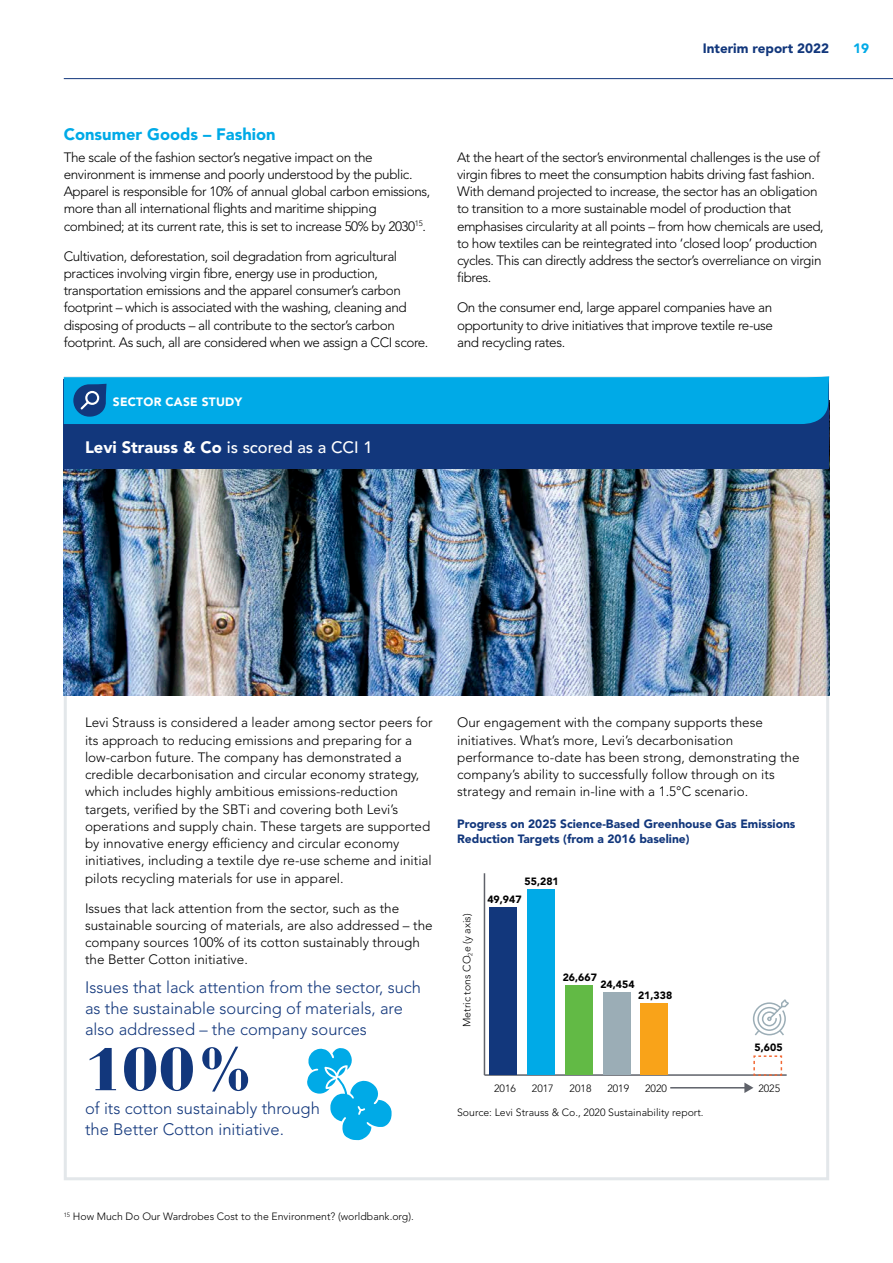
<style>
.page{position:relative;width:893px;height:1263px;background:#fff}
.page>*{position:absolute;margin:0;border:0;box-sizing:border-box;transform-origin:0 0}
.t1{font:900 60px "Bauer Bodoni Std";color:#12377c}
.t2{font:300 16.5px/21px "Avenir LT Std";color:#12377c}
.t3{font:500 16.5px "Avenir LT Std";color:#fff}
.t4{font:900 16.5px "Avenir LT Std";color:#00aae7}
.t5{font:300 13.5px/17.2px "Avenir LT Std";letter-spacing:-.03em;color:#000}
.t6{font:300 13.5px/17.2px "Avenir LT Std";color:#000}
.t7{font:900 13.5px "Avenir LT Std";color:#12377c}
.t8{font:900 13.5px "Avenir LT Std";color:#00aae7}
.t9{font:900 12px/15px "Avenir LT Std";color:#12377c}
.t10{font:900 12px "Avenir LT Std";letter-spacing:.02em;color:#fff}
.t11{font:300 10.5px "Avenir LT Std";color:#000}
.t12{font:900 10.5px "Avenir LT Std";color:#000}
.s1{font-weight:900}
</style>
<div class="page">
<img style="left:64px;top:469px;width:765px;height:227px">
<div style="left:64px;top:379px;width:765px;height:90px;background:#12377c"></div>
<svg style="left:64px;top:376px;width:766px;height:48px"></svg>
<hr style="left:484px;top:1074px;width:303px;height:2px;background:#5f626a">
<hr style="left:484px;top:873px;width:1px;height:202px;background:#5f626a">
<div style="left:490px;top:907px;width:27px;height:168px;background:#12377c"></div>
<div style="left:527px;top:889px;width:28px;height:186px;background:#00aae7"></div>
<div style="left:565px;top:985px;width:27px;height:90px;background:#62ba45"></div>
<div style="left:603px;top:993px;width:27px;height:82px;background:#9badb6"></div>
<div style="left:641px;top:1003px;width:27px;height:72px;background:#f9a319"></div>
<svg style="left:753px;top:1055px;width:30px;height:21px"></svg>
<hr style="left:670px;top:1087px;width:76px;height:1px;background:#5f626a">
<svg style="left:744px;top:1082px;width:9px;height:11px"></svg>
<svg style="left:753px;top:999px;width:36px;height:36px"></svg>
<svg style="left:307px;top:1048px;width:85px;height:92px"></svg>
<hr style="left:64px;top:78px;width:829px;height:1px;background:#12377c">
<p class="t7" style="left:703px;top:40px;width:128px">Interim report 2022</p>
<p class="t8" style="left:853px;top:40px;width:17px">19</p>
<p class="t4" style="left:64px;top:124px;width:213px">Consumer Goods – Fashion</p>
<p class="t5" style="left:64px;top:148px;width:368px">The scale of the fashion sector’s negative impact on the environment is immense and poorly understood by the public.<br>Apparel is responsible for 10% of annual global carbon emissions, more than all international flights and maritime shipping combined; at its current rate, this is set to increase 50% by 2030<sup>15</sup>.</p>
<p class="t5" style="left:64px;top:247px;width:366px">Cultivation, deforestation, soil degradation from agricultural practices involving virgin fibre, energy use in production, transportation emissions and the apparel consumer’s carbon footprint – which is associated with the washing, cleaning and disposing of products – all contribute to the sector’s carbon footprint. As such, all are considered when we assign a CCI score.</p>
<p class="t10" style="left:113px;top:394px;width:131px">SECTOR CASE STUDY</p>
<p class="t3" style="left:85px;top:437px;width:289px"><span class="s1">Levi Strauss &amp; Co</span> is scored as a CCI 1</p>
<p class="t5" style="left:457px;top:148px;width:368px">At the heart of the sector’s environmental challenges is the use of virgin fibres to meet the consumption habits driving fast fashion.<br>With demand projected to increase, the sector has an obligation to transition to a more sustainable model of production that emphasises circularity at all points – from how chemicals are used, to how textiles can be reintegrated into ‘closed loop’ production cycles. This can directly address the sector’s overreliance on virgin fibres.</p>
<p class="t5" style="left:457px;top:299px;width:317px;text-align:justify">On the consumer end, large apparel companies have an opportunity to drive initiatives that improve textile re-use and recycling rates.</p>
<p class="t6" style="left:85px;top:714px;width:349px">Levi Strauss is considered a leader among sector peers for its approach to reducing emissions and preparing for a low-carbon future. The company has demonstrated a credible decarbonisation and circular economy strategy, which includes highly ambitious emissions-reduction targets, verified by the SBTi and covering both Levi’s operations and supply chain. These targets are supported by innovative energy efficiency and circular economy initiatives, including a textile dye re-use scheme and initial pilots recycling materials for use in apparel.</p>
<p class="t6" style="left:85px;top:899px;width:349px">Issues that lack attention from the sector, such as the sustainable sourcing of materials, are also addressed – the company sources 100% of its cotton sustainably through the Better Cotton initiative.</p>
<p class="t2" style="left:85px;top:977px;width:338px">Issues that lack attention from the sector, such as the sustainable sourcing of materials, are also addressed – the company sources</p>
<h1 class="t1" style="left:85px;top:1033px;width:172px">100%</h1>
<p class="t6" style="left:457px;top:714px;width:344px">Our engagement with the company supports these initiatives. What’s more, Levi’s decarbonisation performance to-date has been strong, demonstrating the company’s ability to successfully follow through on its strategy and remain in-line with a 1.5°C scenario.</p>
<p class="t9" style="left:457px;top:816px;width:340px">Progress on 2025 Science-Based Greenhouse Gas Emissions<br>Reduction Targets (from a 2016 baseline)</p>
<p class="t12" style="left:525px;top:875px;width:36px">55,281</p>
<p class="t11" style="left:461px;top:1027px;width:115px;rotate:-90deg">Metric tons CO<sub>2</sub>e (y axis)</p>
<p class="t12" style="left:487px;top:893px;width:36px">49,947</p>
<p class="t12" style="left:563px;top:971px;width:36px">26,667</p>
<p class="t12" style="left:600px;top:978px;width:36px">24,454</p>
<p class="t12" style="left:638px;top:989px;width:36px">21,338</p>
<p class="t12" style="left:755px;top:1041px;width:29px">5,605</p>
<p class="t11" style="left:494px;top:1082px;width:23px">2016</p>
<p class="t11" style="left:532px;top:1082px;width:23px">2017</p>
<p class="t11" style="left:570px;top:1082px;width:23px">2018</p>
<p class="t11" style="left:607px;top:1082px;width:23px">2019</p>
<p class="t11" style="left:645px;top:1082px;width:23px">2020</p>
<p class="t11" style="left:758px;top:1082px;width:23px">2025</p>
<p class="t2" style="left:85px;top:1098px;width:236px">of its cotton sustainably through</p>
<p class="t11" style="left:457px;top:1106px;width:248px">Source: Levi Strauss &amp; Co., 2020 Sustainability report.</p>
<p class="t2" style="left:85px;top:1119px;width:200px">the Better Cotton initiative.</p>
<p class="t11" style="left:64px;top:1211px;width:352px"><sup>15</sup> How Much Do Our Wardrobes Cost to the Environment? (worldbank.org).</p>
</div>
